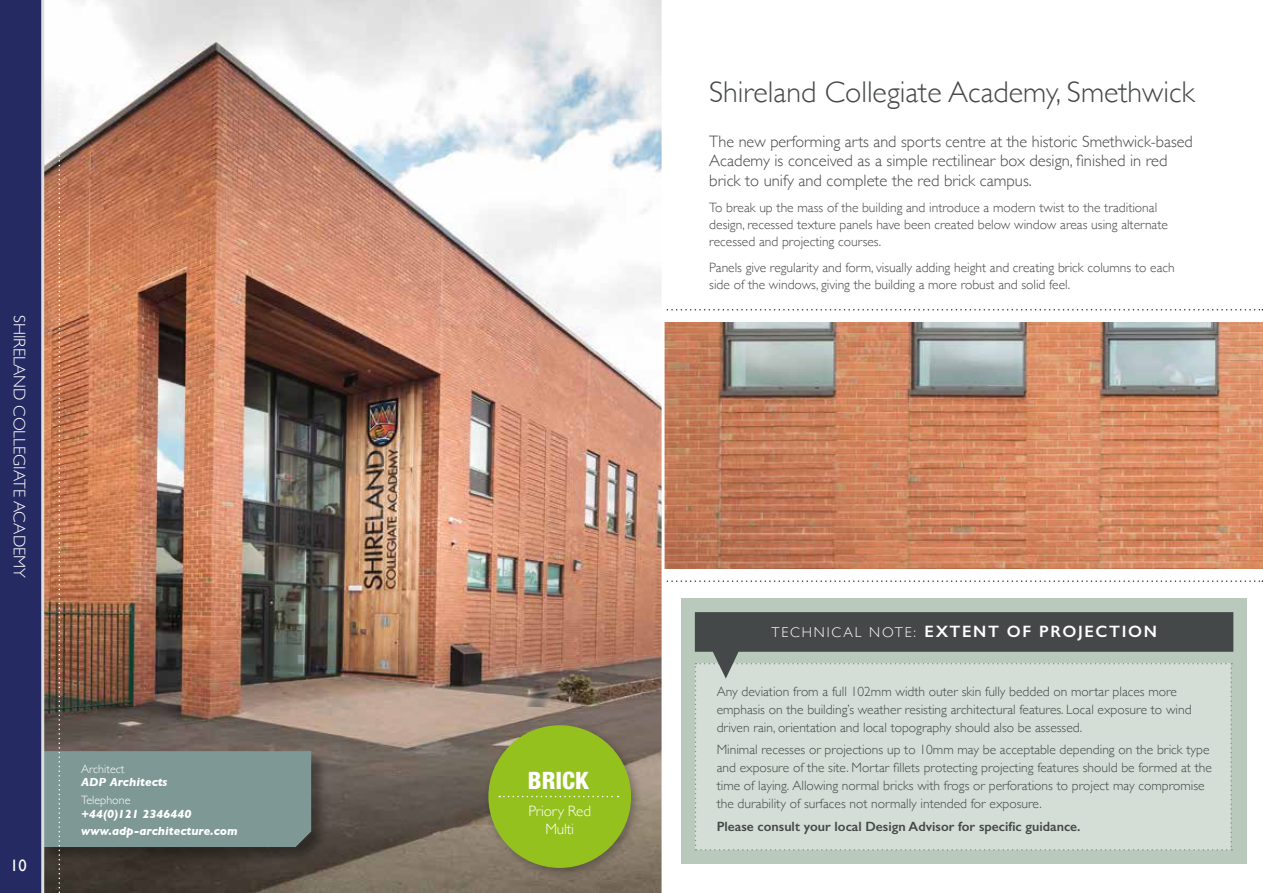
<style>
.page{position:relative;width:1263px;height:893px;background:#fff}
.page>*{position:absolute;margin:0;border:0;box-sizing:border-box;transform-origin:0 0}
.t1{font:300 30px "Gill Sans";color:#454849}
.t2{font:800 condensed 24px "Helvetica Neue";color:#fff}
.t3{font:300 16.8px "Gill Sans";color:#fff}
.t4{font:300 16.5px/19.5px "Gill Sans";color:#454849}
.t5{font:600 16.5px "Gill Sans";letter-spacing:.1em;color:#fff}
.t6{font:16.5px "Gill Sans";color:#fff}
.t7{font:300 15px/18px "Gill Sans";letter-spacing:-.01em;color:#fff;text-align:center}
.t8{font:300 13.5px/18px "Gill Sans";color:#454849}
.t9{font:600 13.5px "Gill Sans";color:#454849}
.t10{font:italic 700 12px/17.7px "Gill Sans";color:#fff}
.t11{font:300 12px "Gill Sans";color:#fff}
.s1{font-weight:300;font-size:14.25px}
</style>
<div class="page">
<svg style="left:666px;top:309px;width:597px;height:2px"></svg>
<svg style="left:666px;top:580px;width:597px;height:2px"></svg>
<img style="left:665px;top:322px;width:598px;height:247px">
<div style="left:681px;top:598px;width:566px;height:266px;background:#b9c9bc"></div>
<img style="left:311px;top:0;width:351px;height:893px">
<div style="left:40px;top:751px;width:289px;height:114px;background:#000;opacity:.35"></div>
<svg style="left:695px;top:612px;width:538px;height:239px;background:#bac3bc"></svg>
<div style="left:482px;top:719px;width:161px;height:161px;background:#000;opacity:.32"></div>
<div style="left:488px;top:725px;width:143px;height:143px;background:#95c11f;border-radius:50%"></div>
<svg style="left:499px;top:796px;width:120px;height:1px"></svg>
<img style="left:44px;top:0;width:267px;height:893px">
<div style="left:0;top:0;width:42px;height:893px;background:#252a62"></div>
<hr style="left:41px;top:0;width:3px;height:893px;background:#dddfdf">
<p class="t3" style="left:33px;top:315px;width:265px;rotate:90deg">SHIRELAND COLLEGIATE ACADEMY</p>
<p class="t6" style="left:10px;top:855px;width:18px">10</p>
<p class="t11" style="left:81px;top:760px;width:45px">Architect</p>
<p class="t10" style="left:81px;top:773px;width:88px">ADP Architects</p>
<p class="t11" style="left:81px;top:791px;width:51px">Telephone</p>
<p class="t10" style="left:81px;top:805px;width:158px">+44(0)121 2346440 www.adp-architecture.com</p>
<h1 class="t1" style="left:709px;top:69px;width:487px">Shireland Collegiate Academy, Smethwick</h1>
<p class="t4" style="left:709px;top:131px;width:485px">The new performing arts and sports centre at the historic Smethwick-based<br>Academy is conceived as a simple rectilinear box design, finished in red brick to unify and complete the red brick campus.</p>
<p class="t8" style="left:709px;top:198px;width:460px;line-height:17.2px">To break up the mass of the building and introduce a modern twist to the traditional design, recessed texture panels have been created below window areas using alternate recessed and projecting courses.</p>
<p class="t8" style="left:709px;top:258px;width:467px;line-height:17.2px">Panels give regularity and form, visually adding height and creating brick columns to each side of the windows, giving the building a more robust and solid feel.</p>
<h2 class="t2" style="left:528px;top:765px;width:62px">BRICK</h2>
<p class="t7" style="left:528px;top:801px;width:64px">Priory Red<br>Multi</p>
<p class="t5" style="left:771px;top:621px;width:387px"><span class="s1">TECHNICAL NOTE:</span> EXTENT OF PROJECTION</p>
<p class="t8" style="left:717px;top:682px;width:476px">Any deviation from a full 102mm width outer skin fully bedded on mortar places more emphasis on the building’s weather resisting architectural features. Local exposure to wind driven rain, orientation and local topography should also be assessed.</p>
<p class="t8" style="left:717px;top:740px;width:497px">Minimal recesses or projections up to 10mm may be acceptable depending on the brick type and exposure of the site. Mortar fillets protecting projecting features should be formed at the time of laying. Allowing normal bricks with frogs or perforations to project may compromise the durability of surfaces not normally intended for exposure.</p>
<p class="t9" style="left:717px;top:818px;width:365px">Please consult your local Design Advisor for specific guidance.</p>
</div>
